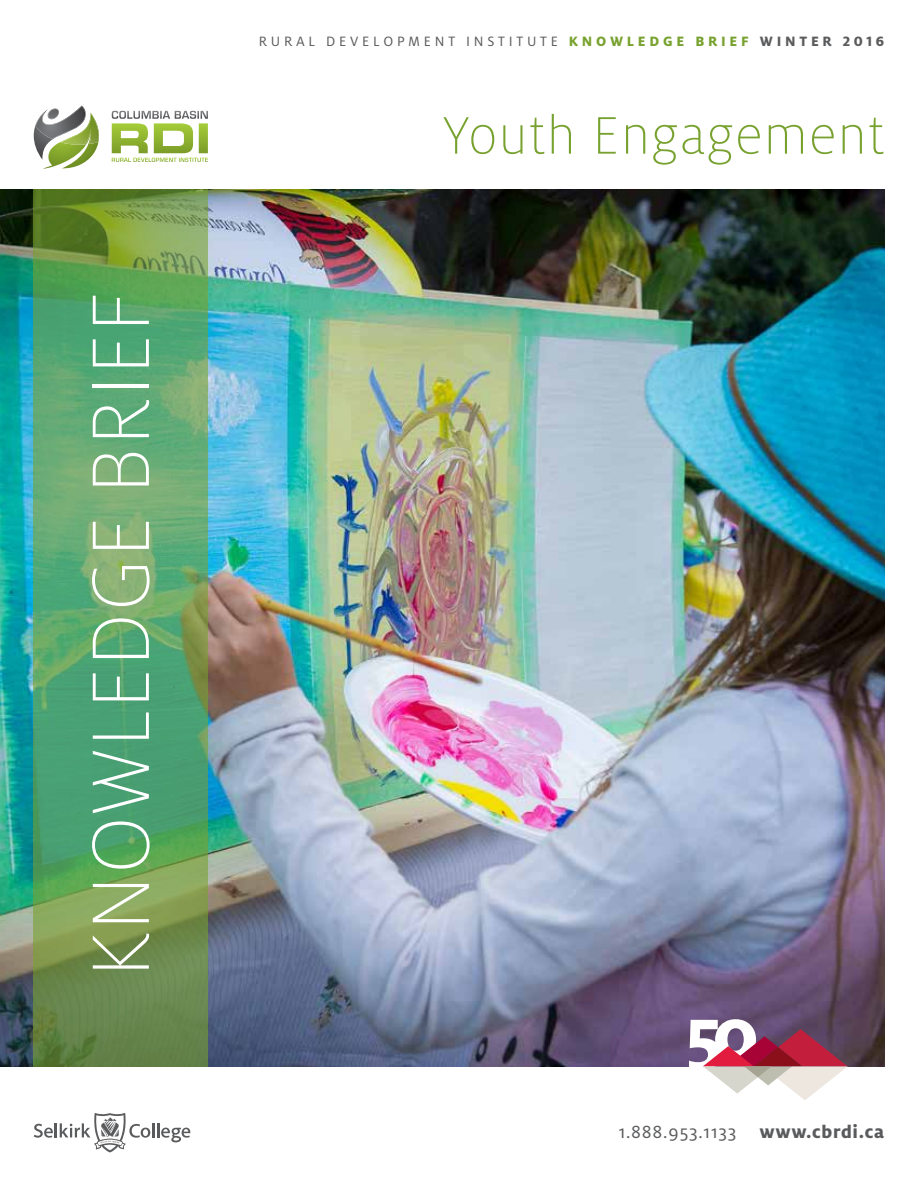
<style>
.page{position:relative;width:918px;height:1188px;background:#fff}
.page>*{position:absolute;margin:0;border:0;box-sizing:border-box;transform-origin:0 0}
.t1{font:300 expanded 90px "Milo OT";letter-spacing:.01em;color:#fff}
.t2{font:300 expanded 58.5px "Milo OT";letter-spacing:.025em;color:#78a22f}
.t3{font:19.5px "Milo OT";letter-spacing:.04em;color:#5a5b5d}
.t4{font:15px "Milo OT";letter-spacing:.25em;color:#5a5b5d}
.s1{font-weight:800;color:#78a22f}
.s2{font-weight:800}
</style>
<div class="page">
<svg style="left:34px;top:1113px;width:156px;height:39px"></svg>
<img style="left:0;top:189px;width:884px;height:877px">
<svg style="left:43px;top:110px;width:52px;height:59px"></svg>
<svg style="left:112px;top:111px;width:96px;height:51px"></svg>
<img style="left:61px;top:114px;width:38px;height:31px">
<img style="left:36px;top:106px;width:49px;height:33px">
<svg style="left:34px;top:189px;width:174px;height:877px;background:#639f64"></svg>
<svg style="left:689px;top:1019px;width:159px;height:81px"></svg>
<h1 class="t1" style="left:73px;top:977px;width:687px;rotate:-90deg">KNOWLEDGE BRIEF</h1>
<p class="t4" style="left:259px;top:33px;width:627px">RURAL DEVELOPMENT INSTITUTE <span class="s1">KNOWLEDGE BRIEF</span> <span class="s2">WINTER 2016</span></p>
<h2 class="t2" style="left:443px;top:104px;width:443px">Youth Engagement</h2>
<h3 class="t3" style="left:619px;top:1121px;width:267px">1.888.953.1133 <span class="s2">www.cbrdi.ca</span></h3>
</div>
